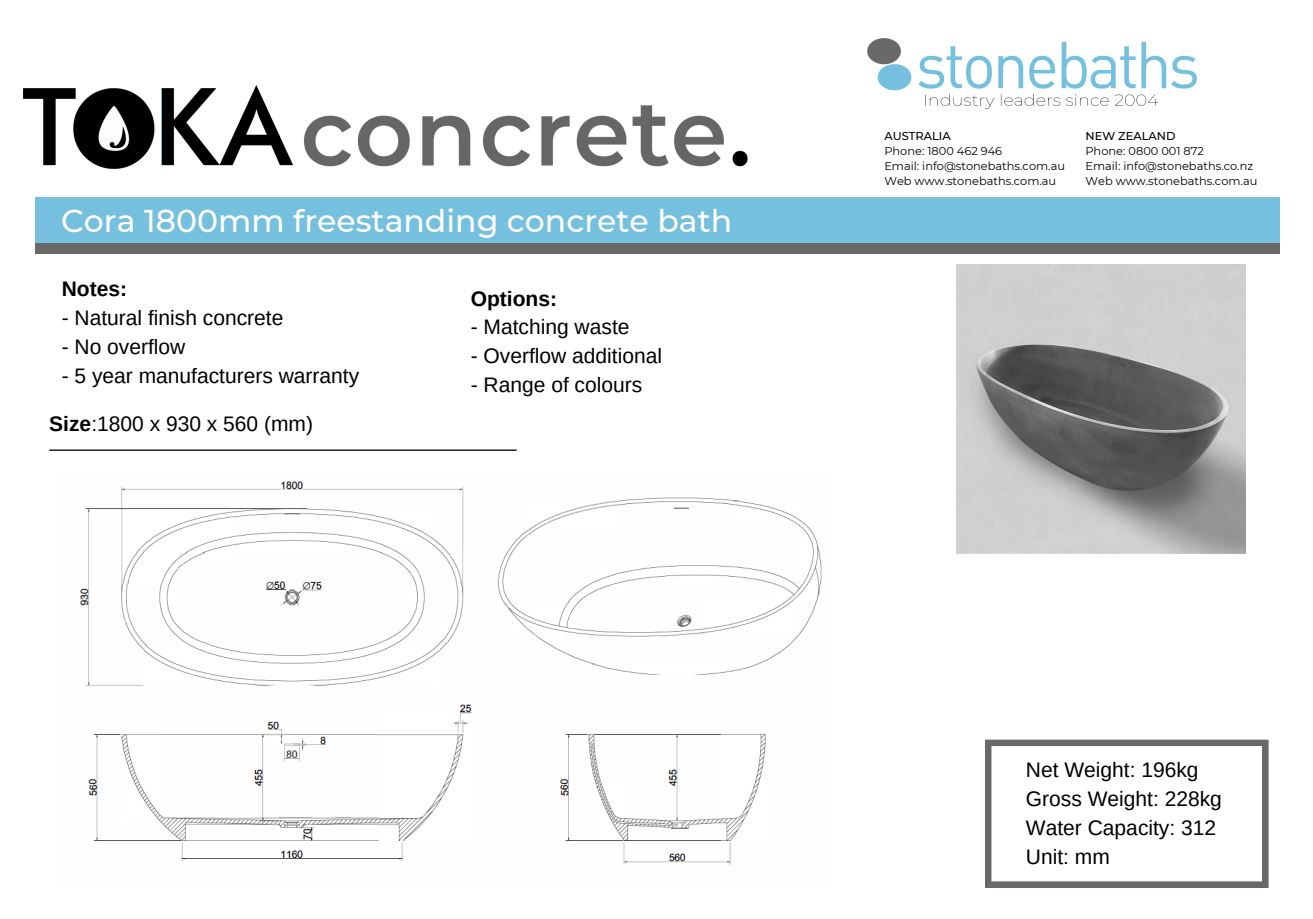
<style>
.page{position:relative;width:1313px;height:919px;background:#fff}
.page>*{position:absolute;margin:0;border:0;box-sizing:border-box;transform-origin:0 0}
.t1{font:500 31.5px "Montserrat";color:#fff}
.t2{font:21px/28.9px "Arimo";color:#000}
.t3{font:700 21px "Arimo";color:#000}
.t4{font:11.38px/15.2px "Montserrat";color:#000}
.t5{font:500 11.38px "Montserrat";color:#000}
.s1{font-weight:700}
</style>
<div class="page">
<img style="left:867px;top:39px;width:329px;height:69px">
<div style="left:35px;top:197px;width:1244px;height:47px;background:#75c0df"></div>
<div style="left:35px;top:243px;width:1244px;height:11px;background:#6b6868"></div>
<hr style="left:49px;top:449px;width:468px;height:2px;background:#000">
<img style="left:24px;top:85px;width:724px;height:84px">
<svg style="left:985px;top:739px;width:283px;height:149px"></svg>
<img style="left:80px;top:481px;width:742px;height:384px">
<img style="left:956px;top:264px;width:289px;height:289px">
<h1 class="t1" style="left:61px;top:201px;width:672px">Cora 1800mm freestanding concrete bath</h1>
<p class="t3" style="left:62px;top:277px;width:67px">Notes:</p>
<p class="t2" style="left:62px;top:303px;width:223px">- Natural finish concrete</p>
<p class="t2" style="left:62px;top:332px;width:125px">- No overflow</p>
<p class="t2" style="left:62px;top:361px;width:299px">- 5 year manufacturers warranty</p>
<p class="t2" style="left:49px;top:409px;width:265px"><span class="s1">Size</span>:1800 x 930 x 560 (mm)</p>
<p class="t3" style="left:471px;top:286px;width:88px">Options:</p>
<p class="t2" style="left:471px;top:313px;width:160px">- Matching waste</p>
<p class="t2" style="left:471px;top:341px;width:193px">- Overflow additional</p>
<p class="t2" style="left:471px;top:370px;width:173px">- Range of colours</p>
<p class="t5" style="left:884px;top:128px;width:68px">AUSTRALIA</p>
<p class="t4" style="left:884px;top:143px;width:182px">Phone: 1800 462 946<br>Email: info@stonebaths.com.au<br>Web www.stonebaths.com.au</p>
<p class="t5" style="left:1085px;top:128px;width:92px">NEW ZEALAND</p>
<p class="t4" style="left:1085px;top:143px;width:173px">Phone: 0800 001 872<br>Email: info@stonebaths.co.nz<br>Web www.stonebaths.com.au</p>
<p class="t2" style="left:1026px;top:755px;width:197px">Net Weight: 196kg<br>Gross Weight: 228kg<br>Water Capacity: 312<br>Unit: mm</p>
</div>
